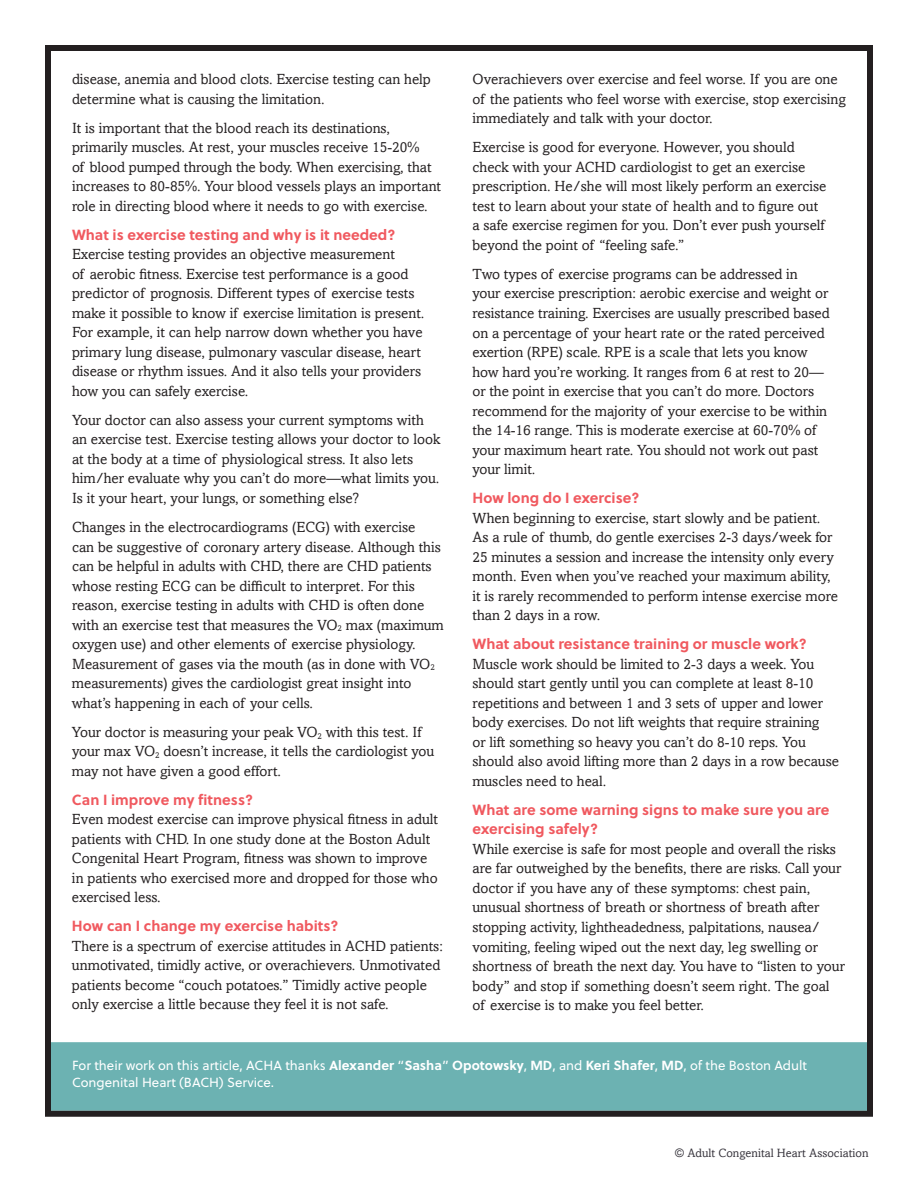
<style>
.page{position:relative;width:918px;height:1188px;background:#fff}
.page>*{position:absolute;margin:0;border:0;box-sizing:border-box;transform-origin:0 0}
.t1{font:14.7px/19.5px "Amasis";color:#231f20}
.t2{font:700 14.7px/19.5px "Soleil";color:#f0595f}
.t3{font:13.2px/16.5px "Soleil";color:#fff}
.t4{font:12px "Amasis";color:#38353d}
.s1{font-weight:700}
</style>
<div class="page">
<div style="left:45px;top:1042px;width:828px;height:69px;background:#6cb2b2"></div>
<div style="left:45px;top:45px;width:828px;height:1072px;border:6px solid #231f20"></div>
<p class="t1" style="left:72px;top:69px;width:360px">disease, anemia and blood clots. Exercise testing can help determine what is causing the limitation.</p>
<p class="t1" style="left:72px;top:118px;width:371px">It is important that the blood reach its destinations, primarily muscles. At rest, your muscles receive 15-20%<br>of blood pumped through the body. When exercising, that increases to 80-85%. Your blood vessels plays an important role in directing blood where it needs to go with exercise.</p>
<p class="t2" style="left:72px;top:224px;width:325px">What is exercise testing and why is it needed?</p>
<p class="t1" style="left:72px;top:245px;width:354px">Exercise testing provides an objective measurement<br>of aerobic fitness. Exercise test performance is a good predictor of prognosis. Different types of exercise tests make it possible to know if exercise limitation is present.<br>For example, it can help narrow down whether you have primary lung disease, pulmonary vascular disease, heart disease or rhythm issues. And it also tells your providers how you can safely exercise.</p>
<p class="t1" style="left:72px;top:410px;width:370px">Your doctor can also assess your current symptoms with an exercise test. Exercise testing allows your doctor to look at the body at a time of physiological stress. It also lets him/her evaluate why you can’t do more—what limits you.<br>Is it your heart, your lungs, or something else?</p>
<p class="t1" style="left:72px;top:517px;width:373px">Changes in the electrocardiograms (ECG) with exercise<br>can be suggestive of coronary artery disease. Although this can be helpful in adults with CHD, there are CHD patients whose resting ECG can be difficult to interpret. For this reason, exercise testing in adults with CHD is often done with an exercise test that measures the VO<sub>2</sub> max (maximum oxygen use) and other elements of exercise physiology.<br>Measurement of gases via the mouth (as in done with VO<sub>2 </sub>measurements) gives the cardiologist great insight into what’s happening in each of your cells.</p>
<p class="t1" style="left:72px;top:722px;width:364px">Your doctor is measuring your peak VO<sub>2</sub> with this test. If your max VO<sub>2</sub> doesn’t increase, it tells the cardiologist you may not have given a good effort.</p>
<p class="t2" style="left:72px;top:789px;width:183px">Can I improve my fitness?</p>
<p class="t1" style="left:72px;top:810px;width:368px">Even modest exercise can improve physical fitness in adult patients with CHD. In one study done at the Boston Adult Congenital Heart Program, fitness was shown to improve in patients who exercised more and dropped for those who exercised less.</p>
<p class="t2" style="left:72px;top:916px;width:268px">How can I change my exercise habits?</p>
<p class="t1" style="left:72px;top:936px;width:372px">There is a spectrum of exercise attitudes in ACHD patients: unmotivated, timidly active, or overachievers. Unmotivated patients become “couch potatoes.” Timidly active people only exercise a little because they feel it is not safe.</p>
<p class="t1" style="left:472px;top:69px;width:375px">Overachievers over exercise and feel worse. If you are one of the patients who feel worse with exercise, stop exercising immediately and talk with your doctor.</p>
<p class="t1" style="left:472px;top:138px;width:355px">Exercise is good for everyone. However, you should check with your ACHD cardiologist to get an exercise prescription. He/she will most likely perform an exercise test to learn about your state of health and to figure out a safe exercise regimen for you. Don’t ever push yourself beyond the point of “feeling safe.”</p>
<p class="t1" style="left:472px;top:264px;width:359px">Two types of exercise programs can be addressed in<br>your exercise prescription: aerobic exercise and weight or resistance training. Exercises are usually prescribed based on a percentage of your heart rate or the rated perceived exertion (RPE) scale. RPE is a scale that lets you know how hard you’re working. It ranges from 6 at rest to 20— or the point in exercise that you can’t do more. Doctors recommend for the majority of your exercise to be within the 14-16 range. This is moderate exercise at 60-70% of your maximum heart rate. You should not work out past your limit.</p>
<p class="t2" style="left:472px;top:487px;width:168px">How long do I exercise?</p>
<p class="t1" style="left:472px;top:508px;width:367px">When beginning to exercise, start slowly and be patient.<br>As a rule of thumb, do gentle exercises 2-3 days/week for 25 minutes a session and increase the intensity only every month. Even when you’ve reached your maximum ability, it is rarely recommended to perform intense exercise more than 2 days in a row.</p>
<p class="t2" style="left:472px;top:634px;width:336px">What about resistance training or muscle work?</p>
<p class="t1" style="left:472px;top:654px;width:368px">Muscle work should be limited to 2-3 days a week. You should start gently until you can complete at least 8-10 repetitions and between 1 and 3 sets of upper and lower body exercises. Do not lift weights that require straining<br>or lift something so heavy you can’t do 8-10 reps. You should also avoid lifting more than 2 days in a row because muscles need to heal.</p>
<p class="t2" style="left:472px;top:799px;width:358px">What are some warning signs to make sure you are exercising safely?</p>
<p class="t1" style="left:472px;top:839px;width:374px">While exercise is safe for most people and overall the risks are far outweighed by the benefits, there are risks. Call your doctor if you have any of these symptoms: chest pain, unusual shortness of breath or shortness of breath after stopping activity, lightheadedness, palpitations, nausea/ vomiting, feeling wiped out the next day, leg swelling or shortness of breath the next day. You have to “listen to your body” and stop if something doesn’t seem right. The goal of exercise is to make you feel better.</p>
<p class="t3" style="left:72px;top:1057px;width:737px">For their work on this article, ACHA thanks <span class="s1">Alexander</span> “<span class="s1">Sasha</span>” <span class="s1">Opotowsky</span>, <span class="s1">MD</span>, and <span class="s1">Keri Shafer</span>, <span class="s1">MD</span>, of the Boston Adult<br>Congenital Heart (BACH) Service.</p>
<p class="t4" style="left:675px;top:1146px;width:195px">© Adult Congenital Heart Association</p>
</div>
